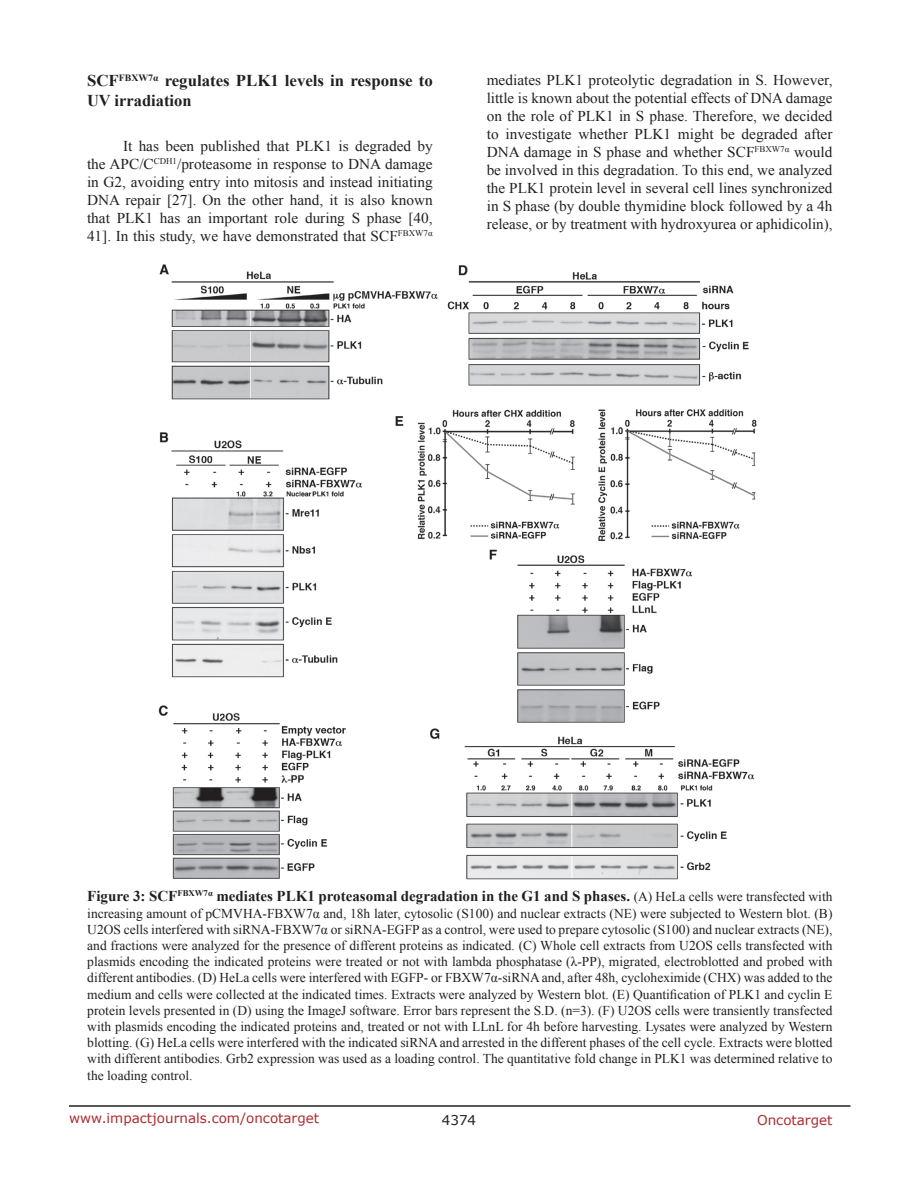
<style>
.page{position:relative;width:918px;height:1188px;background:#fff}
.page>*{position:absolute;margin:0;border:0;box-sizing:border-box;transform-origin:0 0}
.SubHeading{font:700 16.5px/19.8px "Times New Roman";color:#221f22}
.BodyText{font:15px/18px "Times New Roman";color:#221f22;text-align:justify}
.FigureText{font:700 15px "Times New Roman";color:#221f22}
.FigureText-2{font:13.5px/16.2px "Times New Roman";color:#221f22;text-align:justify}
.t1{font:13.5px "Verdana";color:#ac2b31}
.t2{font:13.5px "Verdana";color:#221f22}
.s1{color:#231f20}
.s2{font-weight:400;font-size:13.5px}
</style>
<div class="page">
<hr style="left:69px;top:1105px;width:781px;height:2px;background:#231f20">
<img style="left:158px;top:264px;width:599px;height:616px">
<p class="SubHeading" style="left:87px;top:70px;width:347px">SCF<sup>FBXW7α</sup> regulates PLK1 levels in response to<br>UV irradiation</p>
<p class="BodyText" style="left:87px;top:137px;width:347px;text-indent:36px">It has been published that PLK1 is degraded by the APC/C<sup>CDH1</sup>/proteasome in response to DNA damage in G2, avoiding entry into mitosis and instead initiating DNA repair [27]. On the other hand, it is also known that PLK1 has an important role during S phase [40, 41]. In this study, <span class="s1">we have demonstrated</span> that SCF<sup>FBXW7α</sup></p>
<p class="BodyText" style="left:487px;top:71px;width:347px">mediates PLK1 proteolytic degradation in S. However, little is known about the potential effects of DNA damage on the role of PLK1 in S phase. Therefore, we decided to investigate whether PLK1 might be degraded after DNA damage in S phase and whether SCF<sup>FBXW7α</sup> would be involved in this degradation. To this end, we analyzed the PLK1 protein level in several cell lines synchronized in S phase (by double thymidine block followed by a 4h release, or by treatment with hydroxyurea or aphidicolin),</p>
<p class="FigureText" style="left:87px;top:886px;width:747px">Figure 3: SCF<sup>FBXW7α</sup> mediates PLK1 proteasomal degradation in the G1 and S phases. <span class="s2">(A) HeLa cells were transfected with</span></p>
<p class="FigureText-2" style="left:87px;top:905px;width:747px">increasing amount of pCMVHA-FBXW7α and, 18h later, cytosolic (S100) and nuclear extracts (NE) were subjected to Western blot. (B)<br>U2OS cells interfered with siRNA-FBXW7α or siRNA-EGFP as a control, were used to prepare cytosolic (S100) and nuclear extracts (NE), and fractions were analyzed for the presence of different proteins as indicated. (C) Whole cell extracts from U2OS cells transfected with plasmids encoding the indicated proteins were treated or not with lambda phosphatase (λ-PP), migrated, electroblotted and probed with different antibodies. (D) HeLa cells were interfered with EGFP- or FBXW7α-siRNA and, after 48h, cycloheximide (CHX) was added to the medium and cells were collected at the indicated times. Extracts were analyzed by Western blot. (E) Quantification of PLK1 and cyclin E protein levels presented in (D) using the ImageJ software. Error bars represent the S.D. (n=3). (F) U2OS cells were transiently transfected with plasmids encoding the indicated proteins and, treated or not with LLnL for 4h before harvesting. Lysates were analyzed by Western blotting. (G) HeLa cells were interfered with the indicated siRNA and arrested in the different phases of the cell cycle. Extracts were blotted with different antibodies. Grb2 expression was used as a loading control. The quantitative fold change in PLK1 was determined relative to the loading control.</p>
<p class="t1" style="left:69px;top:1109px;width:252px">www.impactjournals.com/oncotarget</p>
<p class="t2" style="left:442px;top:1111px;width:36px">4374</p>
<p class="t1" style="left:757px;top:1111px;width:77px">Oncotarget</p>
</div>
